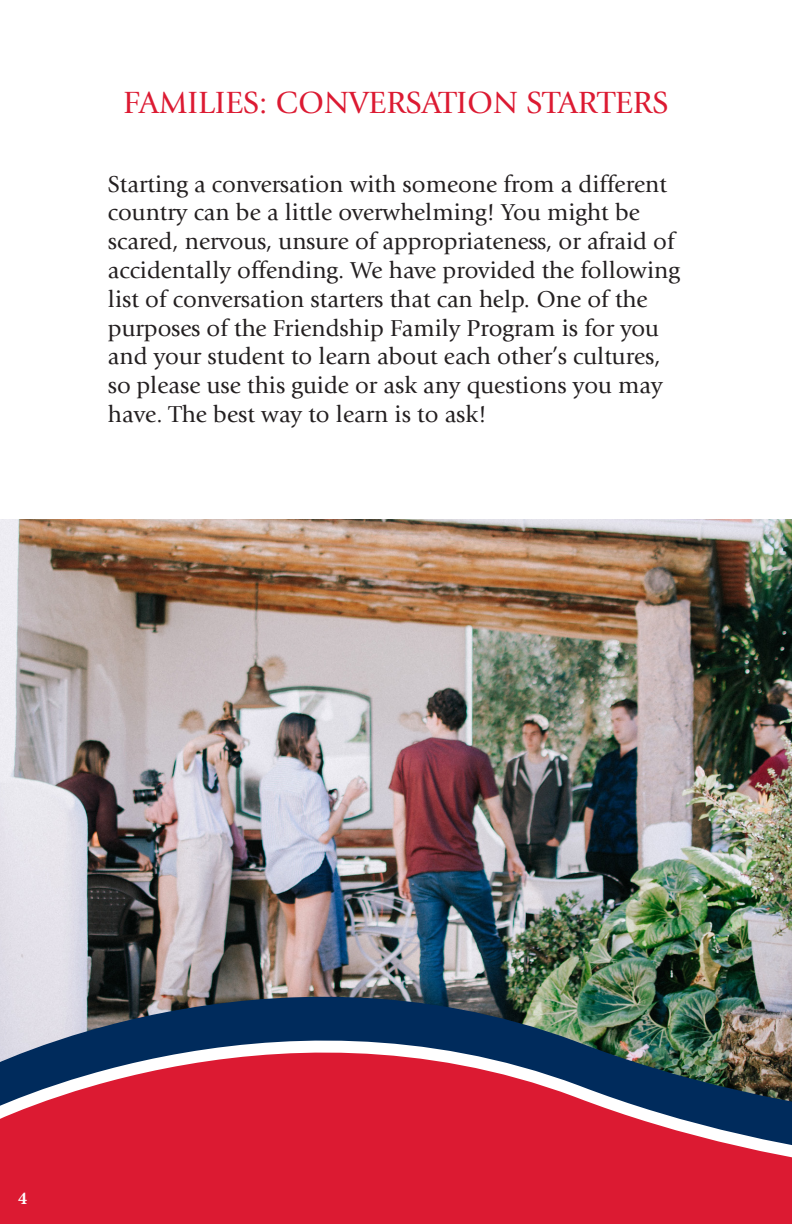
<style>
.page{position:relative;width:792px;height:1224px;background:#fff}
.page>*{position:absolute;margin:0;border:0;box-sizing:border-box;transform-origin:0 0}
.t1{font:32px "Giovanni Std";color:#dc1a32}
.t2{font:24px/28.8px "Giovanni Std";color:#231f20}
.t3{font:700 18px "Minion Pro";color:#fff}
</style>
<div class="page">
<img style="left:0;top:520px;width:792px;height:406px">
<img style="left:0;top:926px;width:792px;height:50px">
<img style="left:0;top:976px;width:792px;height:248px">
<p class="t1" style="left:124px;top:84px;width:546px">FAMILIES: CONVERSATION STARTERS</p>
<p class="t2" style="left:108px;top:170px;width:573px">Starting a conversation with someone from a different country can be a little overwhelming! You might be scared, nervous, unsure of appropriateness, or afraid of accidentally offending. We have provided the following list of conversation starters that can help. One of the purposes of the Friendship Family Program is for you and your student to learn about each other’s cultures, so please use this guide or ask any questions you may have. The best way to learn is to ask!</p>
<p class="t3" style="left:18px;top:1186px;width:10px">4</p>
</div>
